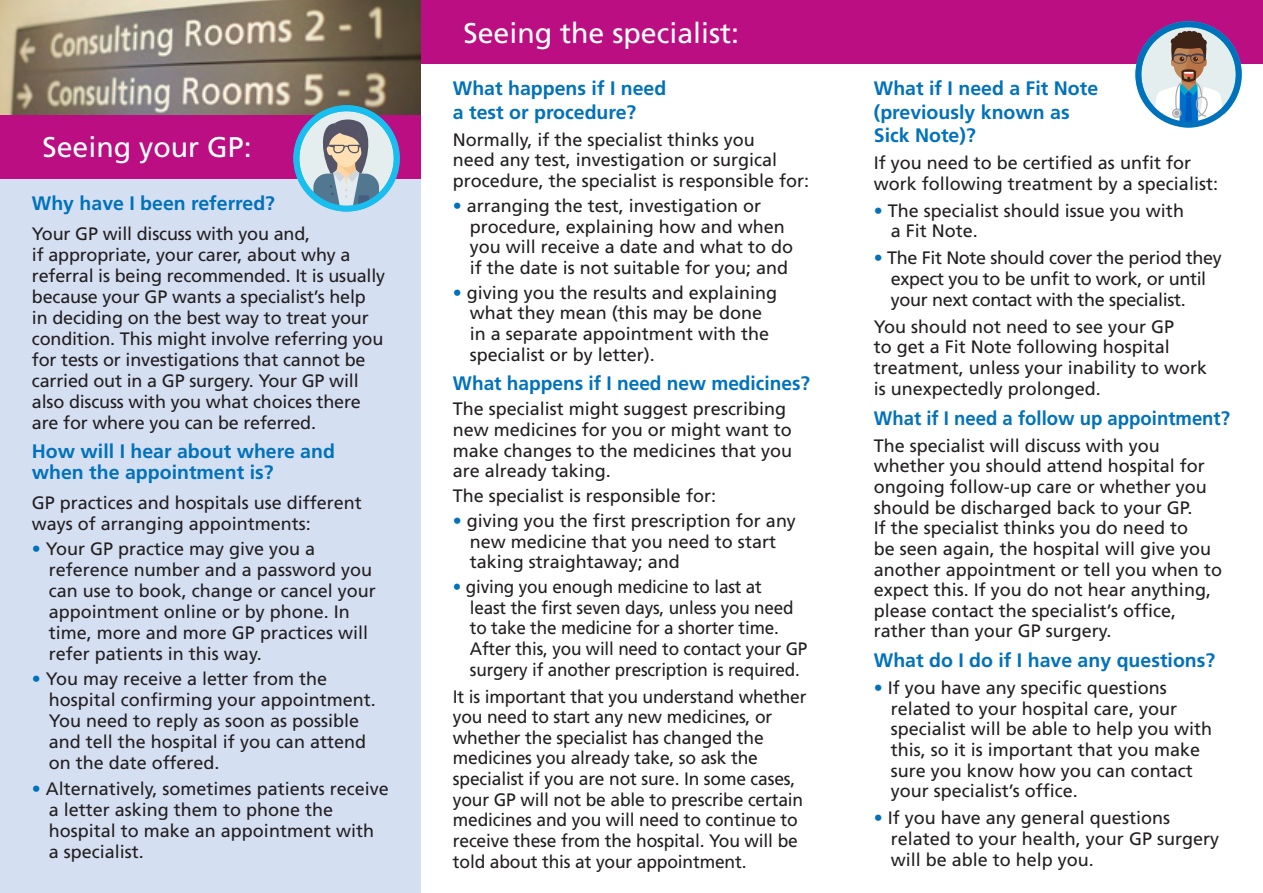
<style>
.page{position:relative;width:1263px;height:893px;background:#fff}
.page>*{position:absolute;margin:0;border:0;box-sizing:border-box;transform-origin:0 0}
.t1{font:28.5px "Frutiger";color:#fff}
.t2{font:700 19.5px/23.4px "Frutiger";color:#0072bc}
.t3{font:700 19.5px "Frutiger";color:#0072bc;scale:.95 1}
.t4{font:18px/20.7px "Frutiger";color:#231f20}
.t5{font:18px/20.7px "Frutiger";color:#231f20;scale:.95 1}
.t6{font:18px/20.7px "Frutiger";letter-spacing:-.02em;color:#231f20}
.s1{color:#0072bc}
</style>
<div class="page">
<div style="left:0;top:179px;width:421px;height:714px;background:#d5dff2"></div>
<div style="left:0;top:115px;width:421px;height:64px;background:#bb0e82"></div>
<div style="left:421px;top:0;width:421px;height:64px;background:#bb0e82"></div>
<div style="left:842px;top:0;width:421px;height:64px;background:#bb0e82"></div>
<img style="left:0;top:0;width:421px;height:115px">
<svg style="left:1138px;top:24px;width:101px;height:101px"></svg>
<svg style="left:1142px;top:31px;width:85px;height:90px"></svg>
<div style="left:1135px;top:21px;width:107px;height:107px;border:6px solid #0072bc;border-radius:50%"></div>
<svg style="left:296px;top:108px;width:101px;height:101px;background:#b4e2ef"></svg>
<svg style="left:313px;top:118px;width:66px;height:87px;background:#a2afb4"></svg>
<div style="left:293px;top:105px;width:107px;height:107px;border:6px solid #19bef0;border-radius:50%"></div>
<p class="t1" style="left:43px;top:131px;width:211px">Seeing your GP:</p>
<p class="t2" style="left:32px;top:192px;width:245px">Why have I been referred?</p>
<p class="t4" style="left:32px;top:223px;width:355px">Your GP will discuss with you and,<br>if appropriate, your carer, about why a referral is being recommended. It is usually because your GP wants a specialist’s help in deciding on the best way to treat your condition. This might involve referring you for tests or investigations that cannot be carried out in a GP surgery. Your GP will also discuss with you what choices there are for where you can be referred.</p>
<p class="t2" style="left:32px;top:441px;width:305px;line-height:21px">How will I hear about where and when the appointment is?</p>
<p class="t4" style="left:32px;top:492px;width:331px">GP practices and hospitals use different ways of arranging appointments:</p>
<p class="t4" style="left:49px;top:538px;width:329px;text-indent:-17px"><span class="s1">•</span> Your GP practice may give you a reference number and a password you can use to book, change or cancel your appointment online or by phone. In time, more and more GP practices will refer patients in this way.</p>
<p class="t4" style="left:49px;top:669px;width:329px;text-indent:-17px"><span class="s1">•</span> You may receive a letter from the hospital confirming your appointment.<br>You need to reply as soon as possible and tell the hospital if you can attend on the date offered.</p>
<p class="t4" style="left:49px;top:778px;width:341px;text-indent:-17px"><span class="s1">•</span> Alternatively, sometimes patients receive a letter asking them to phone the hospital to make an appointment with<br>a specialist.</p>
<p class="t1" style="left:463px;top:16px;width:277px">Seeing the specialist:</p>
<p class="t2" style="left:453px;top:77px;width:215px">What happens if I need a test or procedure?</p>
<p class="t4" style="left:453px;top:129px;width:358px">Normally, if the specialist thinks you<br>need any test, investigation or surgical procedure, the specialist is responsible for:</p>
<p class="t4" style="left:470px;top:195px;width:325px;text-indent:-17px"><span class="s1">•</span> arranging the test, investigation or procedure, explaining how and when you will receive a date and what to do if the date is not suitable for you; and</p>
<p class="t4" style="left:470px;top:282px;width:309px;text-indent:-17px"><span class="s1">•</span> giving you the results and explaining what they mean (this may be done in a separate appointment with the specialist or by letter).</p>
<p class="t2" style="left:453px;top:372px;width:359px">What happens if I need new medicines?</p>
<p class="t4" style="left:453px;top:399px;width:341px">The specialist might suggest prescribing new medicines for you or might want to make changes to the medicines that you are already taking.</p>
<p class="t4" style="left:453px;top:485px;width:265px">The specialist is responsible for:</p>
<p class="t4" style="left:470px;top:510px;width:328px;text-indent:-17px"><span class="s1">•</span> giving you the first prescription for any new medicine that you need to start taking straightaway; and</p>
<p class="t5" style="left:470px;top:576px;width:357px;text-indent:-17px"><span class="s1">•</span> giving you enough medicine to last at<br>least the first seven days, unless you need to take the medicine for a shorter time.<br>After this, you will need to contact your GP surgery if another prescription is required.</p>
<p class="t4" style="left:453px;top:686px;width:355px">It is important that you understand whether you need to start any new medicines, or whether the specialist has changed the medicines you already take, so ask the specialist if you are not sure. In some cases, your GP will not be able to prescribe certain medicines and you will need to continue to receive these from the hospital. You will be told about this at your appointment.</p>
<p class="t2" style="left:874px;top:77px;width:226px">What if I need a Fit Note (previously known as<br>Sick Note)?</p>
<p class="t4" style="left:874px;top:153px;width:346px">If you need to be certified as unfit for work following treatment by a specialist:</p>
<p class="t4" style="left:891px;top:200px;width:295px;text-indent:-17px"><span class="s1">•</span> The specialist should issue you with a Fit Note.</p>
<p class="t6" style="left:891px;top:248px;width:332px;text-indent:-17px"><span class="s1">•</span> The Fit Note should cover the period they expect you to be unfit to work, or until your next contact with the specialist.</p>
<p class="t4" style="left:874px;top:316px;width:335px">You should not need to see your GP<br>to get a Fit Note following hospital treatment, unless your inability to work is unexpectedly prolonged.</p>
<p class="t3" style="left:874px;top:407px;width:376px">What if I need a follow up appointment?</p>
<p class="t4" style="left:874px;top:435px;width:350px">The specialist will discuss with you whether you should attend hospital for ongoing follow-up care or whether you should be discharged back to your GP.<br>If the specialist thinks you do need to<br>be seen again, the hospital will give you another appointment or tell you when to expect this. If you do not hear anything, please contact the specialist’s office, rather than your GP surgery.</p>
<p class="t2" style="left:874px;top:649px;width:343px">What do I do if I have any questions?</p>
<p class="t4" style="left:891px;top:678px;width:323px;text-indent:-17px"><span class="s1">•</span> If you have any specific questions related to your hospital care, your specialist will be able to help you with this, so it is important that you make sure you know how you can contact your specialist’s office.</p>
<p class="t4" style="left:891px;top:808px;width:330px;text-indent:-17px"><span class="s1">•</span> If you have any general questions related to your health, your GP surgery will be able to help you.</p>
</div>
